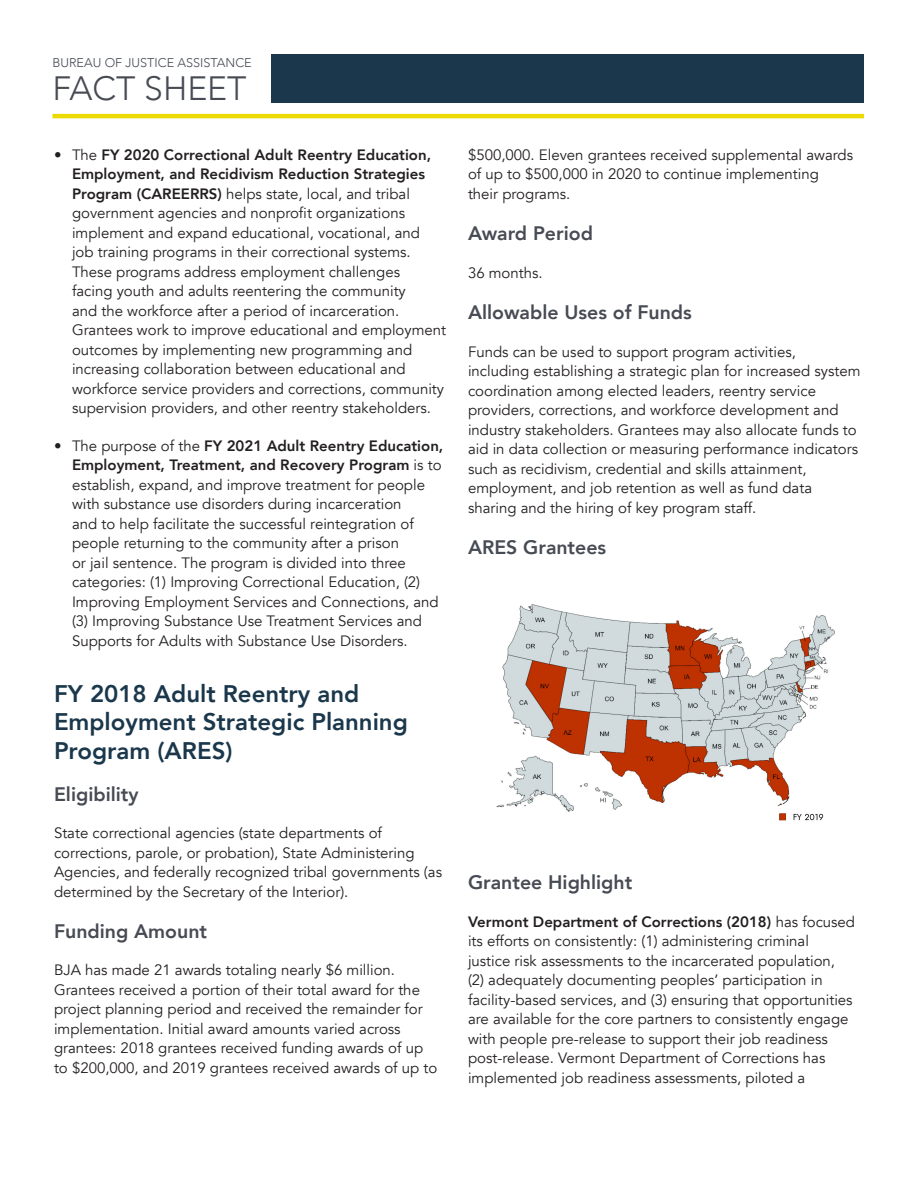
<style>
.page{position:relative;width:918px;height:1188px;background:#fff}
.page>*{position:absolute;margin:0;border:0;box-sizing:border-box;transform-origin:0 0}
.t1{font:300 33.75px "Avenir";color:#464b54}
.L1_Head{font:800 24px/28.8px "Avenir";color:#1a374b}
.L2_Head{font:800 19.5px "Avenir";color:#464b54}
.body_text{font:15px/19.5px "Avenir";color:#231f20}
.Bullets_lvl1_no_bull{font:15px/19.5px "Avenir";color:#231f20}
.t2{font:300 12.6px "Avenir";color:#464b54}
.s1{font-weight:800}
</style>
<div class="page">
<div style="left:272px;top:54px;width:592px;height:49px;background:#1a374b"></div>
<hr style="left:52px;top:114px;width:812px;height:4px;background:#edda01">
<img style="left:496px;top:604px;width:339px;height:217px">
<p class="t2" style="left:52px;top:55px;width:201px">BUREAU OF JUSTICE ASSISTANCE</p>
<h1 class="t1" style="left:52px;top:69px;width:196px">FACT SHEET</h1>
<p class="Bullets_lvl1_no_bull" style="left:72px;top:145px;width:376px;text-indent:-18px">• The <span class="s1">FY 2020 Correctional Adult Reentry Education, Employment, and Recidivism Reduction Strategies Program (CAREERRS)</span> helps state, local, and tribal government agencies and nonprofit organizations implement and expand educational, vocational, and<br>job training programs in their correctional systems.<br>These programs address employment challenges<br>facing youth and adults reentering the community<br>and the workforce after a period of incarceration.<br>Grantees work to improve educational and employment outcomes by implementing new programming and increasing collaboration between educational and workforce service providers and corrections, community supervision providers, and other reentry stakeholders.</p>
<p class="Bullets_lvl1_no_bull" style="left:72px;top:436px;width:373px;text-indent:-18px">• The purpose of the <span class="s1">FY 2021 Adult Reentry Education, Employment, Treatment, and Recovery Program</span> is to establish, expand, and improve treatment for people with substance use disorders during incarceration<br>and to help facilitate the successful reintegration of people returning to the community after a prison<br>or jail sentence. The program is divided into three categories: (1) Improving Correctional Education, (2)<br>Improving Employment Services and Connections, and (3) Improving Substance Use Treatment Services and Supports for Adults with Substance Use Disorders.</p>
<p class="L1_Head" style="left:54px;top:679px;width:355px">FY 2018 Adult Reentry and<br>Employment Strategic Planning<br>Program (ARES)</p>
<p class="L2_Head" style="left:54px;top:779px;width:86px">Eligibility</p>
<p class="body_text" style="left:54px;top:823px;width:390px">State correctional agencies (state departments of corrections, parole, or probation), State Administering Agencies, and federally recognized tribal governments (as determined by the Secretary of the Interior).</p>
<p class="L2_Head" style="left:54px;top:916px;width:155px">Funding Amount</p>
<p class="body_text" style="left:54px;top:961px;width:385px">BJA has made 21 awards totaling nearly $6 million.<br>Grantees received a portion of their total award for the project planning period and received the remainder for implementation. Initial award amounts varied across grantees: 2018 grantees received funding awards of up to $200,000, and 2019 grantees received awards of up to</p>
<p class="body_text" style="left:468px;top:145px;width:387px">$500,000. Eleven grantees received supplemental awards of up to $500,000 in 2020 to continue implementing<br>their programs.</p>
<p class="L2_Head" style="left:468px;top:218px;width:126px">Award Period</p>
<p class="body_text" style="left:468px;top:263px;width:76px">36 months.</p>
<p class="L2_Head" style="left:468px;top:297px;width:225px">Allowable Uses of Funds</p>
<p class="body_text" style="left:468px;top:342px;width:394px">Funds can be used to support program activities, including establishing a strategic plan for increased system coordination among elected leaders, reentry service providers, corrections, and workforce development and industry stakeholders. Grantees may also allocate funds to aid in data collection or measuring performance indicators such as recidivism, credential and skills attainment, employment, and job retention as well as fund data sharing and the hiring of key program staff.</p>
<p class="L2_Head" style="left:468px;top:532px;width:140px">ARES Grantees</p>
<p class="L2_Head" style="left:468px;top:867px;width:166px">Grantee Highlight</p>
<p class="body_text" style="left:468px;top:912px;width:389px"><span class="s1">Vermont Department of Corrections (2018)</span> has focused its efforts on consistently: (1) administering criminal justice risk assessments to the incarcerated population,<br>(2) adequately documenting peoples’ participation in facility-based services, and (3) ensuring that opportunities are available for the core partners to consistently engage with people pre-release to support their job readiness post-release. Vermont Department of Corrections has implemented job readiness assessments, piloted a</p>
</div>
